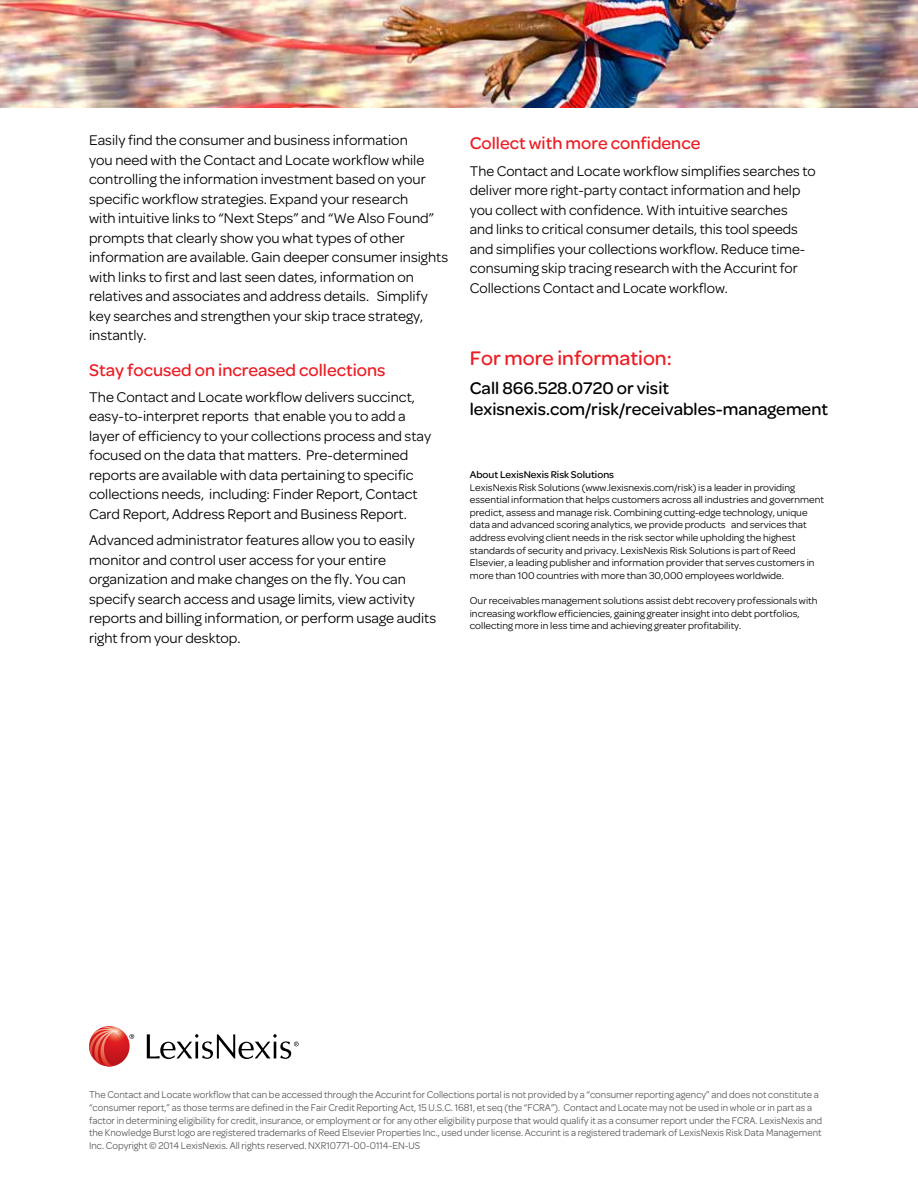
<style>
.page{position:relative;width:918px;height:1188px;background:#fff}
.page>*{position:absolute;margin:0;border:0;box-sizing:border-box;transform-origin:0 0}
.t1{font:500 21px "Omnes";color:#ed1d24}
.t2{font:500 18px/21.6px "Omnes";color:#000}
.t3{font:500 18px "Omnes";color:#ed1d24}
.t4{font:15px/19.5px "Omnes";color:#000}
.t5{font:10.5px/12.6px "Omnes";color:#000}
.t6{font:10.5px/12.6px "Omnes";color:#58595b;scale:.95 1}
.t7{font:500 10.5px "Omnes";color:#000}
</style>
<div class="page">
<svg style="left:130px;top:1034px;width:4px;height:5px"></svg>
<svg style="left:147px;top:1034px;width:152px;height:25px"></svg>
<svg style="left:89px;top:1026px;width:41px;height:40px"></svg>
<svg style="left:89px;top:1026px;width:33px;height:40px"></svg>
<img style="left:0;top:0;width:918px;height:108px">
<p class="t4" style="left:89px;top:131px;width:361px">Easily find the consumer and business information<br>you need with the Contact and Locate workflow while controlling the information investment based on your specific workflow strategies. Expand your research<br>with intuitive links to “Next Steps” and “We Also Found” prompts that clearly show you what types of other information are available. Gain deeper consumer insights with links to first and last seen dates, information on relatives and associates and address details. Simplify key searches and strengthen your skip trace strategy, instantly.</p>
<p class="t3" style="left:89px;top:360px;width:298px">Stay focused on increased collections</p>
<p class="t4" style="left:89px;top:387px;width:344px">The Contact and Locate workflow delivers succinct, easy-to-interpret reports that enable you to add a layer of efficiency to your collections process and stay focused on the data that matters. Pre-determined reports are available with data pertaining to specific collections needs, including: Finder Report, Contact Card Report, Address Report and Business Report.</p>
<p class="t4" style="left:89px;top:531px;width:349px">Advanced administrator features allow you to easily monitor and control user access for your entire organization and make changes on the fly. You can specify search access and usage limits, view activity reports and billing information, or perform usage audits right from your desktop.</p>
<p class="t3" style="left:470px;top:133px;width:232px">Collect with more confidence</p>
<p class="t4" style="left:470px;top:161px;width:348px">The Contact and Locate workflow simplifies searches to deliver more right-party contact information and help you collect with confidence. With intuitive searches<br>and links to critical consumer details, this tool speeds and simplifies your collections workflow. Reduce time&shy;consuming skip tracing research with the Accurint for Collections Contact and Locate workflow.</p>
<h1 class="t1" style="left:470px;top:347px;width:204px">For more information:</h1>
<p class="t2" style="left:470px;top:377px;width:360px">Call 866.528.0720 or visit lexisnexis.com/risk/receivables-management</p>
<p class="t7" style="left:470px;top:469px;width:146px">About LexisNexis Risk Solutions</p>
<p class="t5" style="left:470px;top:481px;width:356px">LexisNexis Risk Solutions (www.lexisnexis.com/risk) is a leader in providing essential information that helps customers across all industries and government predict, assess and manage risk. Combining cutting-edge technology, unique data and advanced scoring analytics, we provide products and services that address evolving client needs in the risk sector while upholding the highest standards of security and privacy. LexisNexis Risk Solutions is part of Reed Elsevier, a leading publisher and information provider that serves customers in more than 100 countries with more than 30,000 employees worldwide.</p>
<p class="t5" style="left:470px;top:594px;width:349px">Our receivables management solutions assist debt recovery professionals with increasing workflow efficiencies, gaining greater insight into debt portfolios, collecting more in less time and achieving greater profitability.</p>
<p class="t6" style="left:89px;top:1089px;width:773px">The Contact and Locate workflow that can be accessed through the Accurint for Collections portal is not provided by a “consumer reporting agency” and does not constitute a “consumer report,” as those terms are defined in the Fair Credit Reporting Act, 15 U.S.C. 1681, et seq (the “FCRA”). Contact and Locate may not be used in whole or in part as a factor in determining eligibility for credit, insurance, or employment or for any other eligibility purpose that would qualify it as a consumer report under the FCRA. LexisNexis and the Knowledge Burst logo are registered trademarks of Reed Elsevier Properties Inc., used under license. Accurint is a registered trademark of LexisNexis Risk Data Management Inc. Copyright © 2014 LexisNexis. All rights reserved. NXR10771-00-0114-EN-US</p>
</div>
